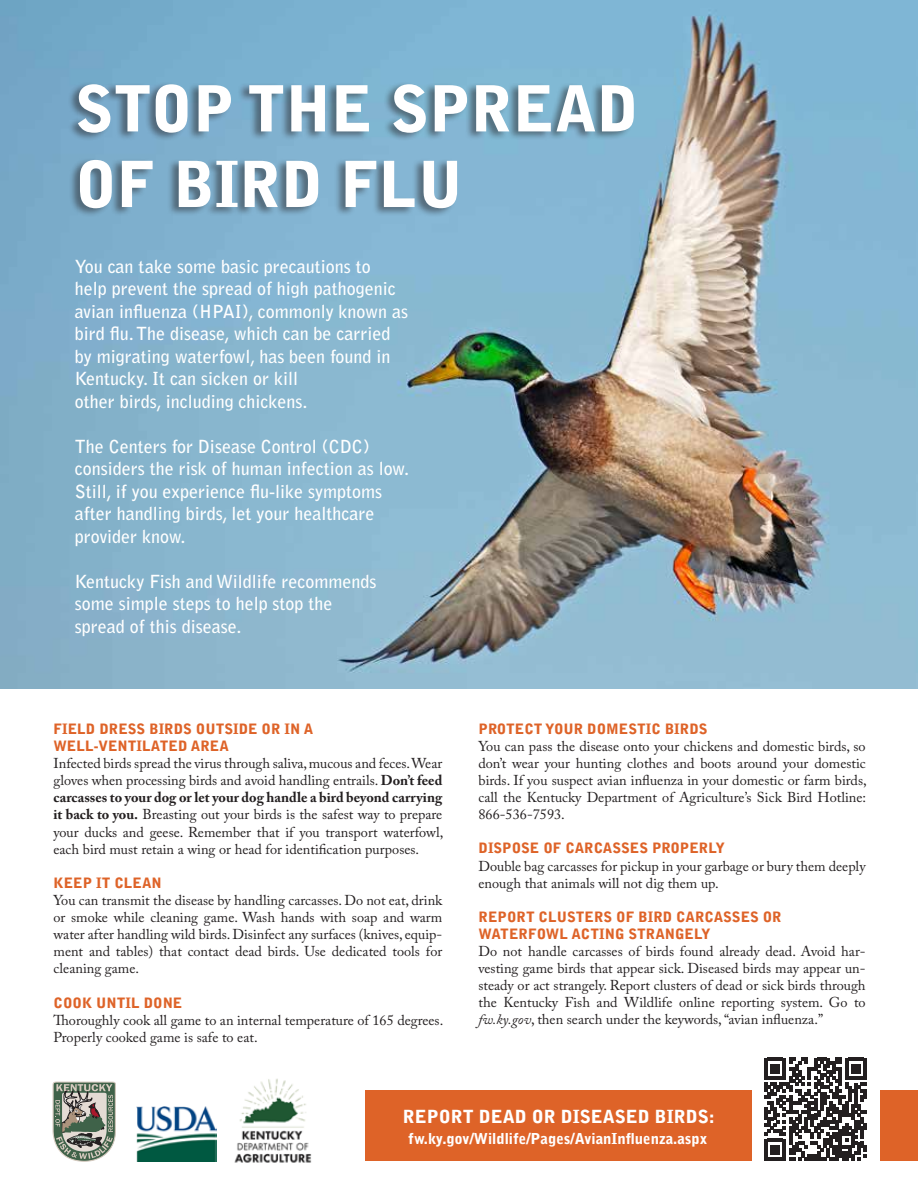
<style>
.page{position:relative;width:918px;height:1188px;background:#fff}
.page>*{position:absolute;margin:0;border:0;box-sizing:border-box;transform-origin:0 0}
.t1{font:900 63px/75.6px "Bell Gothic Std";color:#fff}
.t2{font:700 18px/22.5px "Bell Gothic Std";color:#fff}
.t3{font:900 18px "Bell Gothic Std";color:#fff}
.t4{font:900 15px "Bell Gothic Std";color:#fff}
.t5{font:14.25px/17.1px "Adobe Caslon Pro";color:#231f20;text-align:justify}
.t6{font:900 14.25px/17.1px "Bell Gothic Std";color:#de6328}
.s1{font-weight:700}
.s2{font-style:italic}
</style>
<div class="page">
<img style="left:0;top:0;width:918px;height:688px">
<div style="left:67px;top:82px;width:567px;height:136px;background:#231f20;opacity:.49"></div>
<div style="left:365px;top:1091px;width:553px;height:70px;background:#de6328"></div>
<svg style="left:52px;top:1082px;width:64px;height:80px;background:#8e9588"></svg>
<img style="left:136px;top:1106px;width:81px;height:55px">
<img style="left:234px;top:1078px;width:78px;height:85px">
<div style="left:752px;top:1045px;width:127px;height:128px;background:#fff"></div>
<svg style="left:764px;top:1058px;width:103px;height:103px"></svg>
<h1 class="t1" style="left:75px;top:72px;width:565px">STOP THE SPREAD<br>OF BIRD FLU</h1>
<p class="t2" style="left:75px;top:255px;width:335px">You can take some basic precautions to<br>help prevent the spread of high pathogenic avian influenza (HPAI), commonly known as bird flu. The disease, which can be carried by migrating waterfowl, has been found in Kentucky. It can sicken or kill<br>other birds, including chickens.</p>
<p class="t2" style="left:75px;top:435px;width:336px">The Centers for Disease Control (CDC) considers the risk of human infection as low.<br>Still, if you experience flu-like symptoms after handling birds, let your healthcare provider know.</p>
<p class="t2" style="left:75px;top:570px;width:303px">Kentucky Fish and Wildlife recommends some simple steps to help stop the spread of this disease.</p>
<p class="t6" style="left:54px;top:720px;width:261px">FIELD DRESS BIRDS OUTSIDE OR IN A<br>WELL-VENTILATED AREA</p>
<p class="t5" style="left:54px;top:755px;width:391px">Infected birds spread the virus through saliva, mucous and feces. Wear gloves when processing birds and avoid handling entrails. <span class="s1">Don’t feed carcasses to your dog or let your dog handle a bird beyond carrying it back to you.</span> Breasting out your birds is the safest way to prepare your ducks and geese. Remember that if you transport waterfowl, each bird must retain a wing or head for identification purposes.</p>
<p class="t6" style="left:54px;top:874px;width:110px">KEEP IT CLEAN</p>
<p class="t5" style="left:54px;top:891px;width:390px">You can transmit the disease by handling carcasses. Do not eat, drink or smoke while cleaning game. Wash hands with soap and warm water after handling wild birds. Disinfect any surfaces (knives, equip&shy;ment and tables) that contact dead birds. Use dedicated tools for cleaning game.</p>
<p class="t6" style="left:54px;top:994px;width:130px">COOK UNTIL DONE</p>
<p class="t5" style="left:54px;top:1011px;width:391px">Thoroughly cook all game to an internal temperature of 165 degrees.<br>Properly cooked game is safe to eat.</p>
<p class="t6" style="left:478px;top:720px;width:231px">PROTECT YOUR DOMESTIC BIRDS</p>
<p class="t5" style="left:478px;top:737px;width:390px">You can pass the disease onto your chickens and domestic birds, so don’t wear your hunting clothes and boots around your domestic birds. If you suspect avian influenza in your domestic or farm birds, call the Kentucky Department of Agriculture’s Sick Bird Hotline:<br>866-536-7593.</p>
<p class="t6" style="left:478px;top:840px;width:248px">DISPOSE OF CARCASSES PROPERLY</p>
<p class="t5" style="left:478px;top:857px;width:389px">Double bag carcasses for pickup in your garbage or bury them deeply enough that animals will not dig them up.</p>
<p class="t6" style="left:478px;top:908px;width:305px">REPORT CLUSTERS OF BIRD CARCASSES OR<br>WATERFOWL ACTING STRANGELY</p>
<p class="t5" style="left:478px;top:943px;width:389px">Do not handle carcasses of birds found already dead. Avoid har&shy;vesting game birds that appear sick. Diseased birds may appear un&shy;steady or act strangely. Report clusters of dead or sick birds through the Kentucky Fish and Wildlife online reporting system. Go to <span class="s2">fw.ky.gov</span>, then search under the keywords, “avian influenza.”</p>
<p class="t3" style="left:403px;top:1106px;width:313px">REPORT DEAD OR DISEASED BIRDS:</p>
<p class="t4" style="left:408px;top:1129px;width:301px">fw.ky.gov/Wildlife/Pages/AvianInfluenza.aspx</p>
</div>
